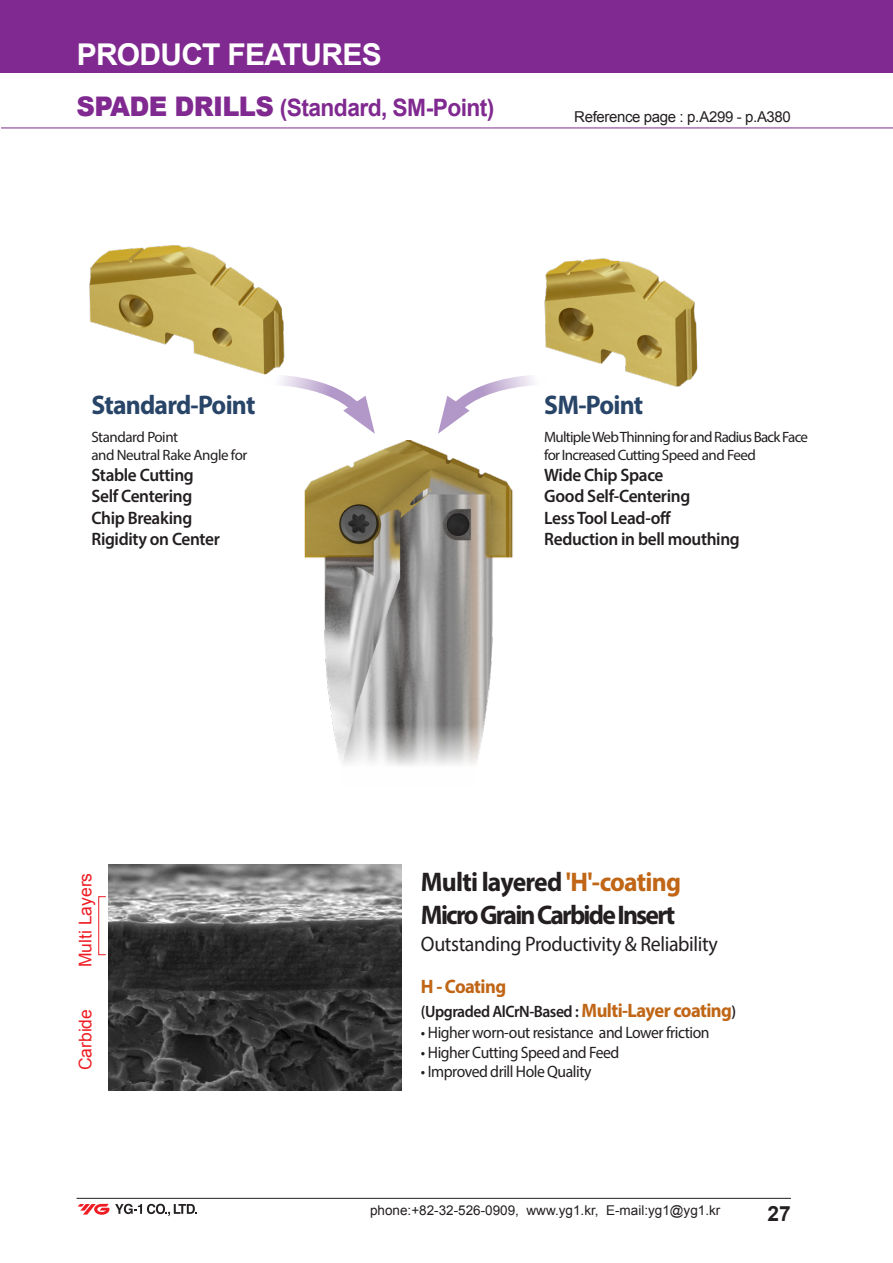
<style>
.page{position:relative;width:893px;height:1263px;background:#fff}
.page>*{position:absolute;margin:0;border:0;box-sizing:border-box;transform-origin:0 0}
.t1{font:700 30px "Arial";letter-spacing:-.025em;color:#fff}
.t2{font:700 27px/32.4px "Myriad Pro";letter-spacing:-.065em;color:#231f20;scale:.95 1}
.t3{font:700 27px "Myriad Pro";letter-spacing:-.03em;color:#284568;scale:.95 1}
.t4{font:700 24px "Arial";letter-spacing:-.025em;color:#802990;scale:.95 1}
.t5{font:21px "Myriad Pro";letter-spacing:-.02em;color:#231f20;scale:.95 1}
.t6{font:700 21px "Arial";color:#231f20}
.t7{font:700 19.5px "Myriad Pro";letter-spacing:-.03em;color:#c06616;scale:.95 1}
.t8{font:600 18px/21.6px "Myriad Pro";letter-spacing:-.02em;color:#231f20;scale:.96 1}
.t9{font:17.55px "Arial";color:#ee1d23}
.t10{font:16.5px "Myriad Pro";letter-spacing:-.03em;color:#231f20;scale:.95 1}
.t11{font:600 16.5px "Myriad Pro";letter-spacing:-.03em;color:#231f20;scale:.95 1}
.t12{font:15px/18px "Myriad Pro";letter-spacing:-.05em;color:#231f20}
.t13{font:15px/18px "Myriad Pro";letter-spacing:-.03em;color:#231f20}
.t14{font:15px "Arial";letter-spacing:-.025em;color:#231f20}
.t15{font:13.5px "Arial";color:#231f20}
.s1{font-weight:900;font-size:27px}
.s2{color:#c06616}
.s3{font-weight:700;font-size:19.5px;color:#c06616}
</style>
<div class="page">
<hr style="left:1px;top:128px;width:892px;height:1px;background:#802990">
<div style="left:0;top:0;width:893px;height:72px;background:#802990"></div>
<hr style="left:77px;top:1198px;width:714px;height:1px;background:#231f20">
<svg style="left:115px;top:1204px;width:82px;height:12px"></svg>
<svg style="left:78px;top:1204px;width:31px;height:11px"></svg>
<img style="left:304px;top:441px;width:209px;height:325px">
<img style="left:89px;top:245px;width:196px;height:129px">
<img style="left:544px;top:258px;width:154px;height:129px">
<svg style="left:262px;top:373px;width:113px;height:61px"></svg>
<svg style="left:438px;top:373px;width:113px;height:61px"></svg>
<img style="left:108px;top:864px;width:293px;height:226px">
<h1 class="t1" style="left:77px;top:38px;width:306px">PRODUCT FEATURES</h1>
<h3 class="t4" style="left:77px;top:94px;width:441px"><span class="s1">SPADE DRILLS</span> (Standard, SM-Point)</h3>
<p class="t14" style="left:574px;top:109px;width:218px">Reference page : p.A299 - p.A380</p>
<h2 class="t3" style="left:91px;top:387px;width:174px">Standard-Point</h2>
<h2 class="t3" style="left:544px;top:387px;width:106px">SM-Point</h2>
<p class="t13" style="left:91px;top:428px;width:157px">Standard Point<br>and Neutral Rake Angle for</p>
<p class="t8" style="left:91px;top:463px;width:135px">Stable Cutting<br>Self Centering<br>Chip Breaking<br>Rigidity on Center</p>
<p class="t12" style="left:544px;top:428px;width:265px">Multiple Web Thinning for and Radius Back Face for Increased Cutting Speed and Feed</p>
<p class="t8" style="left:544px;top:463px;width:205px">Wide Chip Space<br>Good Self-Centering<br>Less Tool Lead-off<br>Reduction in bell mouthing</p>
<p class="t9" style="left:76px;top:967px;width:96px;rotate:-90deg">Multi Layers</p>
<p class="t9" style="left:76px;top:1070px;width:63px;rotate:-90deg">Carbide</p>
<h2 class="t2" style="left:421px;top:865px;width:275px">Multi layered <span class="s2">'H'-coating<br></span>Micro Grain Carbide Insert</h2>
<p class="t5" style="left:421px;top:931px;width:314px">Outstanding Productivity &amp; Reliability</p>
<p class="t7" style="left:421px;top:974px;width:91px">H - Coating</p>
<p class="t11" style="left:421px;top:1001px;width:333px">(Upgraded AlCrN-Based : <span class="s3">Multi-Layer coating</span>)</p>
<p class="t10" style="left:421px;top:1022px;width:305px">• Higher worn-out resistance and Lower friction</p>
<p class="t10" style="left:421px;top:1042px;width:210px">• Higher Cutting Speed and Feed</p>
<p class="t10" style="left:421px;top:1062px;width:181px">• Improved drill Hole Quality</p>
<p class="t15" style="left:370px;top:1202px;width:352px">phone:+82-32-526-0909, www.yg1.kr, E-mail:yg1@yg1.kr</p>
<p class="t6" style="left:768px;top:1201px;width:25px">27</p>
</div>
